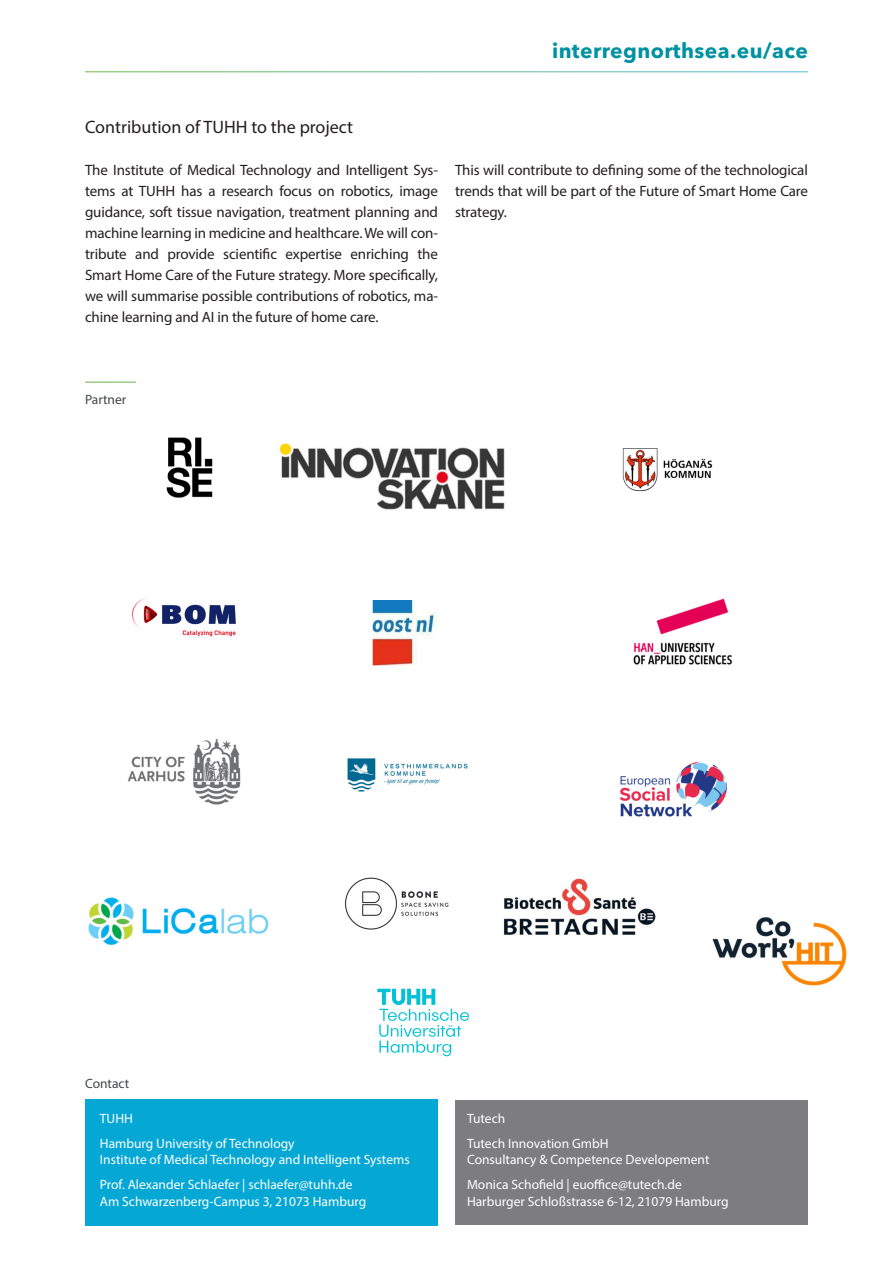
<style>
.page{position:relative;width:893px;height:1263px;background:#fff}
.page>*{position:absolute;margin:0;border:0;box-sizing:border-box;transform-origin:0 0}
._9_Webadresse{font:700 21px "Avenir Next LT Pro";letter-spacing:.02em;color:#0092a0}
._5_Head-Content{font:18px "Myriad Pro";color:#231f20}
._6_FliessTXT-Content{font:15px/21px "Myriad Pro";letter-spacing:-.01em;color:#231f20;text-align:justify}
._12_FliessTXT-Contac{font:13.5px/16.5px "Myriad Pro";color:#fff}
._10_Partner{font:13.5px "Myriad Pro";color:#424546}
</style>
<div class="page">
<div style="left:455px;top:1100px;width:353px;height:124px;background:#7d7c7e"></div>
<div style="left:85px;top:1099px;width:353px;height:126px;background:#05a7d5"></div>
<img style="left:345px;top:877px;width:104px;height:53px">
<img style="left:712px;top:917px;width:135px;height:69px">
<img style="left:128px;top:739px;width:113px;height:66px">
<img style="left:166px;top:437px;width:47px;height:61px">
<img style="left:372px;top:600px;width:66px;height:66px">
<img style="left:279px;top:443px;width:226px;height:67px">
<img style="left:503px;top:878px;width:153px;height:58px">
<img style="left:88px;top:897px;width:181px;height:48px">
<svg style="left:377px;top:989px;width:92px;height:67px"></svg>
<img style="left:619px;top:761px;width:108px;height:56px">
<img style="left:633px;top:598px;width:99px;height:67px">
<img style="left:347px;top:758px;width:121px;height:34px">
<img style="left:622px;top:448px;width:91px;height:44px">
<img style="left:132px;top:598px;width:104px;height:39px">
<p class="_9_Webadresse" style="left:552px;top:38px;width:257px">interregnorthsea.eu/ace</p>
<p class="_5_Head-Content" style="left:85px;top:116px;width:270px">Contribution of TUHH to the project</p>
<p class="_6_FliessTXT-Content" style="left:85px;top:159px;width:354px">The Institute of Medical Technology and Intelligent Sys&shy;tems at TUHH has a research focus on robotics, image guidance, soft tissue navigation, treatment planning and machine learning in medicine and healthcare. We will con&shy;tribute and provide scientific expertise enriching the Smart Home Care of the Future strategy. More specifically, we will summarise possible contributions of robotics, ma&shy;chine learning and AI in the future of home care.</p>
<p class="_6_FliessTXT-Content" style="left:455px;top:159px;width:354px">This will contribute to defining some of the technological trends that will be part of the Future of Smart Home Care strategy.</p>
<p class="_10_Partner" style="left:85px;top:391px;width:43px">Partner</p>
<p class="_10_Partner" style="left:85px;top:1075px;width:46px">Contact</p>
<p class="_12_FliessTXT-Contac" style="left:100px;top:1110px;width:35px">TUHH</p>
<p class="_12_FliessTXT-Contac" style="left:100px;top:1135px;width:311px">Hamburg University of Technology<br>Institute of Medical Technology and Intelligent Systems</p>
<p class="_12_FliessTXT-Contac" style="left:100px;top:1176px;width:268px">Prof. Alexander Schlaefer | schlaefer@tuhh.de<br>Am Schwarzenberg-Campus 3, 21073 Hamburg</p>
<p class="_12_FliessTXT-Contac" style="left:467px;top:1110px;width:40px">Tutech</p>
<p class="_12_FliessTXT-Contac" style="left:467px;top:1135px;width:244px">Tutech Innovation GmbH<br>Consultancy &amp; Competence Developement</p>
<p class="_12_FliessTXT-Contac" style="left:467px;top:1176px;width:263px">Monica Schofield | euoffice@tutech.de<br>Harburger Schloßstrasse 6-12, 21079 Hamburg</p>
</div>
